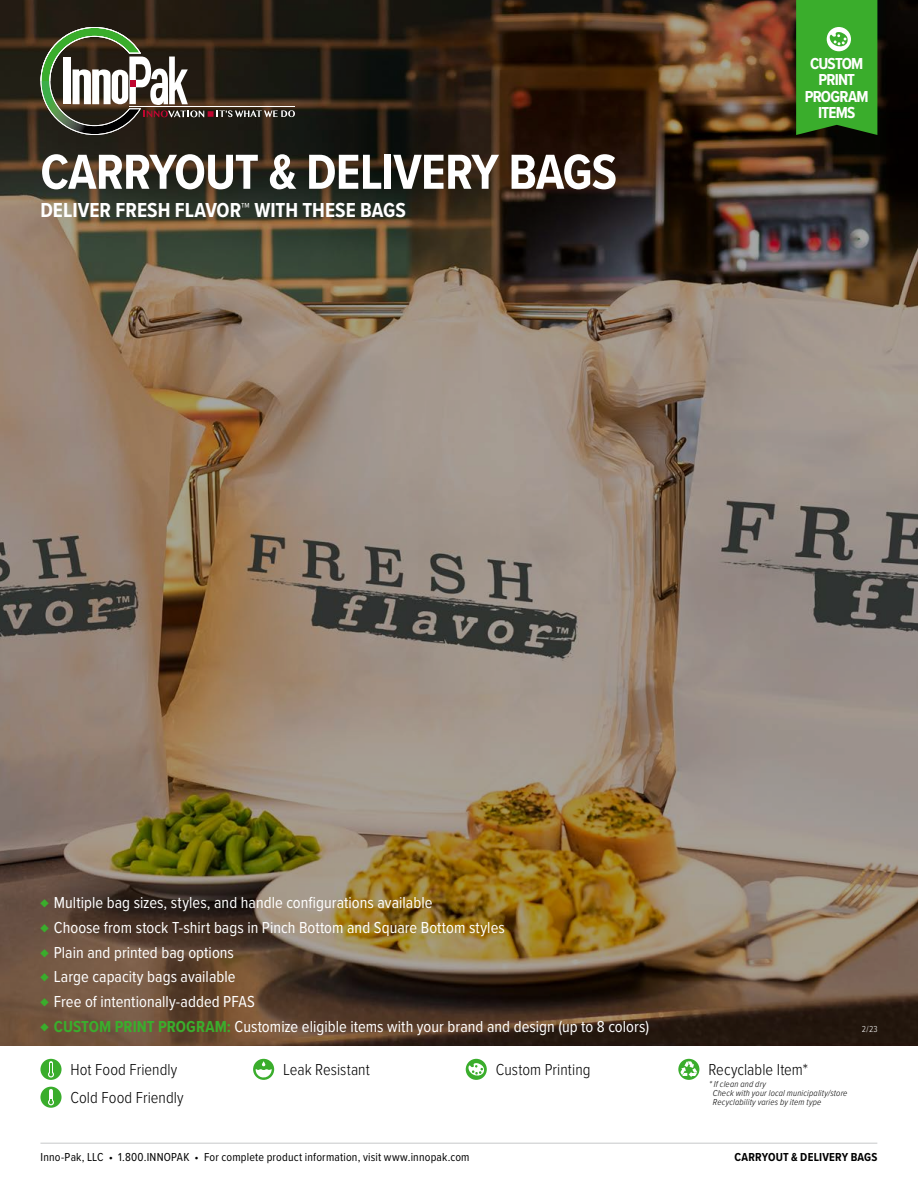
<style>
.page{position:relative;width:918px;height:1188px;background:#fff}
.page>*{position:absolute;margin:0;border:0;box-sizing:border-box;transform-origin:0 0}
.t1{font:700 51px "Proxima Nova Cond";letter-spacing:-.015em;color:#fff}
.t2{font:700 21px "Proxima Nova Cond";color:#fff}
.t3{font:16.5px/24.8px "Proxima Nova Cond";color:#fff}
.t4{font:300 16.5px/27.9px "Proxima Nova Cond";letter-spacing:.005em;color:#000}
.t5{font:700 16.5px/16.5px "Proxima Nova Cond";letter-spacing:-.045em;color:#fff;text-align:center}
.t6{font:12px "Proxima Nova Cond";letter-spacing:.015em;color:#000}
.t7{font:700 12px "Proxima Nova Cond";letter-spacing:.015em;color:#000}
.t8{font:italic 300 9px/9px "Proxima Nova Cond";letter-spacing:.02em;color:#000}
.t9{font:300 9px "Proxima Nova Cond";color:#fff}
.s1{font-family:"Proxima Nova";color:#3aad2c}
.s2{font-weight:700;color:#3aad2c}
</style>
<div class="page">
<img style="left:0;top:0;width:918px;height:1045px">
<svg style="left:40px;top:27px;width:255px;height:108px;background:#4c493b"></svg>
<hr style="left:40px;top:1143px;width:837px;height:1px;background:#c7c8ca">
<svg style="left:796px;top:0;width:81px;height:135px;background:#3da830"></svg>
<div style="left:40px;top:1059px;width:22px;height:21px;background:#3aad2c;border-radius:50%"></div>
<svg style="left:48px;top:1071px;width:6px;height:7px"></svg>
<svg style="left:49px;top:1061px;width:4px;height:15px"></svg>
<div style="left:40px;top:1087px;width:22px;height:21px;background:#3aad2c;border-radius:50%"></div>
<svg style="left:48px;top:1089px;width:6px;height:16px"></svg>
<svg style="left:253px;top:1059px;width:21px;height:21px"></svg>
<svg style="left:256px;top:1061px;width:16px;height:17px"></svg>
<div style="left:466px;top:1059px;width:21px;height:21px;background:#3aad2c;border-radius:50%"></div>
<svg style="left:468px;top:1063px;width:16px;height:14px"></svg>
<svg style="left:678px;top:1059px;width:21px;height:21px"></svg>
<svg style="left:680px;top:1061px;width:17px;height:16px"></svg>
<h1 class="t1" style="left:40px;top:134px;width:578px">CARRYOUT &amp; DELIVERY BAGS</h1>
<p class="t2" style="left:40px;top:194px;width:367px">DELIVER FRESH FLAVOR™ WITH THESE BAGS</p>
<p class="t5" style="left:805px;top:55px;width:65px">CUSTOM<br>PRINT<br>PROGRAM<br>ITEMS</p>
<p class="t3" style="left:40px;top:890px;width:610px"><span class="s1">♦</span> Multiple bag sizes, styles, and handle configurations available<br><span class="s1">♦</span> Choose from stock T-shirt bags in Pinch Bottom and Square Bottom styles<br><span class="s1">♦</span> Plain and printed bag options<br><span class="s1">♦</span> Large capacity bags available<br><span class="s1">♦</span> Free of intentionally-added PFAS<br><span class="s1">♦</span> <span class="s2">CUSTOM PRINT PROGRAM:</span> Customize eligible items with your brand and design (up to 8 colors)</p>
<p class="t4" style="left:70px;top:1055px;width:115px">Hot Food Friendly<br>Cold Food Friendly</p>
<p class="t4" style="left:283px;top:1055px;width:88px">Leak Resistant</p>
<p class="t4" style="left:496px;top:1055px;width:96px">Custom Printing</p>
<p class="t4" style="left:708px;top:1055px;width:101px">Recyclable Item*</p>
<p class="t8" style="left:713px;top:1079px;width:136px;text-indent:-4px">* If clean and dry<br>Check with your local municipality/store<br>Recyclability varies by item type</p>
<p class="t9" style="left:862px;top:1022px;width:17px">2/23</p>
<p class="t6" style="left:40px;top:1148px;width:431px">Inno-Pak, LLC • 1.800.INNOPAK • For complete product information, visit www.innopak.com</p>
<p class="t7" style="left:735px;top:1148px;width:144px">CARRYOUT &amp; DELIVERY BAGS</p>
</div>
